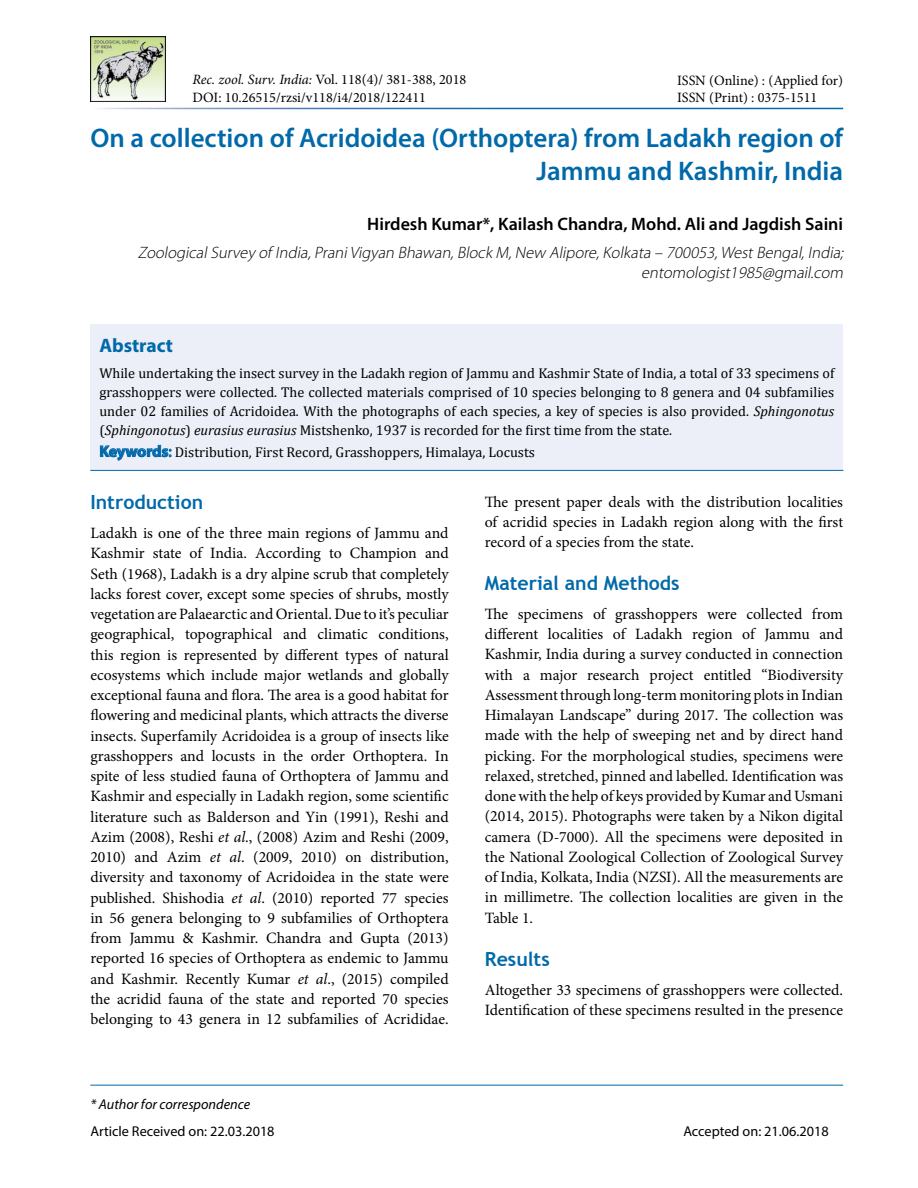
<style>
.page{position:relative;width:918px;height:1188px;background:#fff}
.page>*{position:absolute;margin:0;border:0;box-sizing:border-box;transform-origin:0 0}
.t1{font:600 27px/33px "Myriad Pro";color:#0069aa;text-align:right}
.t2{font:700 19.5px "Trebuchet MS";color:#0069aa}
.t3{font:700 19.5px "Myriad Pro";color:#0069aa}
.t4{font:600 18px "Myriad Pro";color:#000}
.t5{font:italic 300 16.5px/19.8px "Myriad Pro";color:#000;text-align:right}
.t6{font:15.75px/20.2px "Minion Pro";color:#000;text-align:justify}
.t7{font:14.25px/18.8px "Cambria";color:#000;text-align:justify}
.t8{font:14.25px/17.1px "Minion Pro";color:#000}
.t9{font:14.25px "Myriad Pro";color:#000}
.t10{font:italic 14.25px "Myriad Pro";color:#000}
.s1{font-style:italic}
.s2{font-family:"Myriad Pro";font-weight:700;font-size:15.75px;color:#0069aa}
.s3{font-family:"Myriad Pro";font-size:15.75px;color:#0069aa}
</style>
<div class="page">
<hr style="left:90px;top:1085px;width:753px;height:1px;background:#0069aa">
<img style="left:90px;top:36px;width:76px;height:65px">
<div style="left:90px;top:324px;width:753px;height:146px;background:#eceff7"></div>
<hr style="left:90px;top:470px;width:753px;height:1px;background:#0069aa">
<svg style="left:100px;top:445px;width:71px;height:15px"></svg>
<p class="t8" style="left:192px;top:71px;width:276px"><span class="s1">Rec. zool. Surv. India:</span> Vol. 118(4)/ 381-388, 2018<br>DOI: 10.26515/rzsi/v118/i4/2018/122411</p>
<p class="t8" style="left:677px;top:72px;width:167px">ISSN (Online) : (Applied for)<br>ISSN (Print) : 0375-1511</p>
<h1 class="t1" style="left:90px;top:121px;width:754px">On a collection of Acridoidea (Orthoptera) from Ladakh region of<br>Jammu and Kashmir, India</h1>
<p class="t4" style="left:367px;top:212px;width:477px">Hirdesh Kumar*, Kailash Chandra, Mohd. Ali and Jagdish Saini</p>
<p class="t5" style="left:138px;top:243px;width:710px">ZoologicalSurvey of India,PraniVigyan Bhawan,Block M,New Alipore,Kolkata – 700053,WestBengal,India; entomologist1985@gmail.com</p>
<p class="t3" style="left:99px;top:333px;width:75px">Abstract</p>
<p class="t7" style="left:99px;top:364px;width:737px">While undertaking the insect survey in the Ladakh region of Jammu and Kashmir State of India, a total of 33 specimens of grasshoppers were collected. The collected materials comprised of 10 species belonging to 8 genera and 04 subfamilies under 02 families of Acridoidea. With the photographs of each species, a key of species is also provided. <span class="s1">Sphingonotus </span>(<span class="s1">Sphingonotus</span>) <span class="s1">eurasius eurasius</span> Mistshenko, 1937 is recorded for the first time from the state.</p>
<p class="t7" style="left:99px;top:442px;width:437px"><span class="s2">Keywords</span><span class="s3">:</span> Distribution, First Record, Grasshoppers, Himalaya, Locusts</p>
<p class="t2" style="left:90px;top:490px;width:114px">Introduction</p>
<p class="t6" style="left:90px;top:523px;width:360px">Ladakh is one of the three main regions of Jammu and Kashmir state of India. According to Champion and Seth (1968), Ladakh is a dry alpine scrub that completely lacks forest cover, except some species of shrubs, mostly vegetation are Palaearctic and Oriental. Due to it’s peculiar geographical, topographical and climatic conditions, this region is represented by different types of natural ecosystems which include major wetlands and globally exceptional fauna and flora. The area is a good habitat for flowering and medicinal plants, which attracts the diverse insects. Superfamily Acridoidea is a group of insects like grasshoppers and locusts in the order Orthoptera. In spite of less studied fauna of Orthoptera of Jammu and Kashmir and especially in Ladakh region, some scientific literature such as Balderson and Yin (1991), Reshi and Azim (2008), Reshi <span class="s1">et al</span>., (2008) Azim and Reshi (2009, 2010) and Azim <span class="s1">et al</span>. (2009, 2010) on distribution, diversity and taxonomy of Acridoidea in the state were published. Shishodia <span class="s1">et al</span>. (2010) reported 77 species in 56 genera belonging to 9 subfamilies of Orthoptera from Jammu &amp; Kashmir. Chandra and Gupta (2013) reported 16 species of Orthoptera as endemic to Jammu and Kashmir. Recently Kumar <span class="s1">et al</span>., (2015) compiled the acridid fauna of the state and reported 70 species belonging to 43 genera in 12 subfamilies of Acrididae.</p>
<p class="t6" style="left:485px;top:491px;width:360px">The present paper deals with the distribution localities of acridid species in Ladakh region along with the first record of a species from the state.</p>
<p class="t2" style="left:485px;top:571px;width:196px">Material and Methods</p>
<p class="t6" style="left:485px;top:604px;width:360px">The specimens of grasshoppers were collected from different localities of Ladakh region of Jammu and Kashmir, India during a survey conducted in connection with a major research project entitled “Biodiversity Assessment through long-term monitoring plots in Indian Himalayan Landscape” during 2017. The collection was made with the help of sweeping net and by direct hand picking. For the morphological studies, specimens were relaxed, stretched, pinned and labelled. Identification was done with the help of keys provided by Kumar and Usmani (2014, 2015). Photographs were taken by a Nikon digital camera (D-7000). All the specimens were deposited in the National Zoological Collection of Zoological Survey of India, Kolkata, India (NZSI). All the measurements are in millimetre. The collection localities are given in the Table 1.</p>
<p class="t2" style="left:485px;top:947px;width:66px">Results</p>
<p class="t6" style="left:485px;top:979px;width:360px">Altogether 33 specimens of grasshoppers were collected.<br>Identification of these specimens resulted in the presence</p>
<p class="t10" style="left:90px;top:1095px;width:161px">* Author for correspondence</p>
<p class="t9" style="left:90px;top:1123px;width:186px">Article Received on: 22.03.2018</p>
<p class="t9" style="left:683px;top:1123px;width:147px">Accepted on: 21.06.2018</p>
</div>
